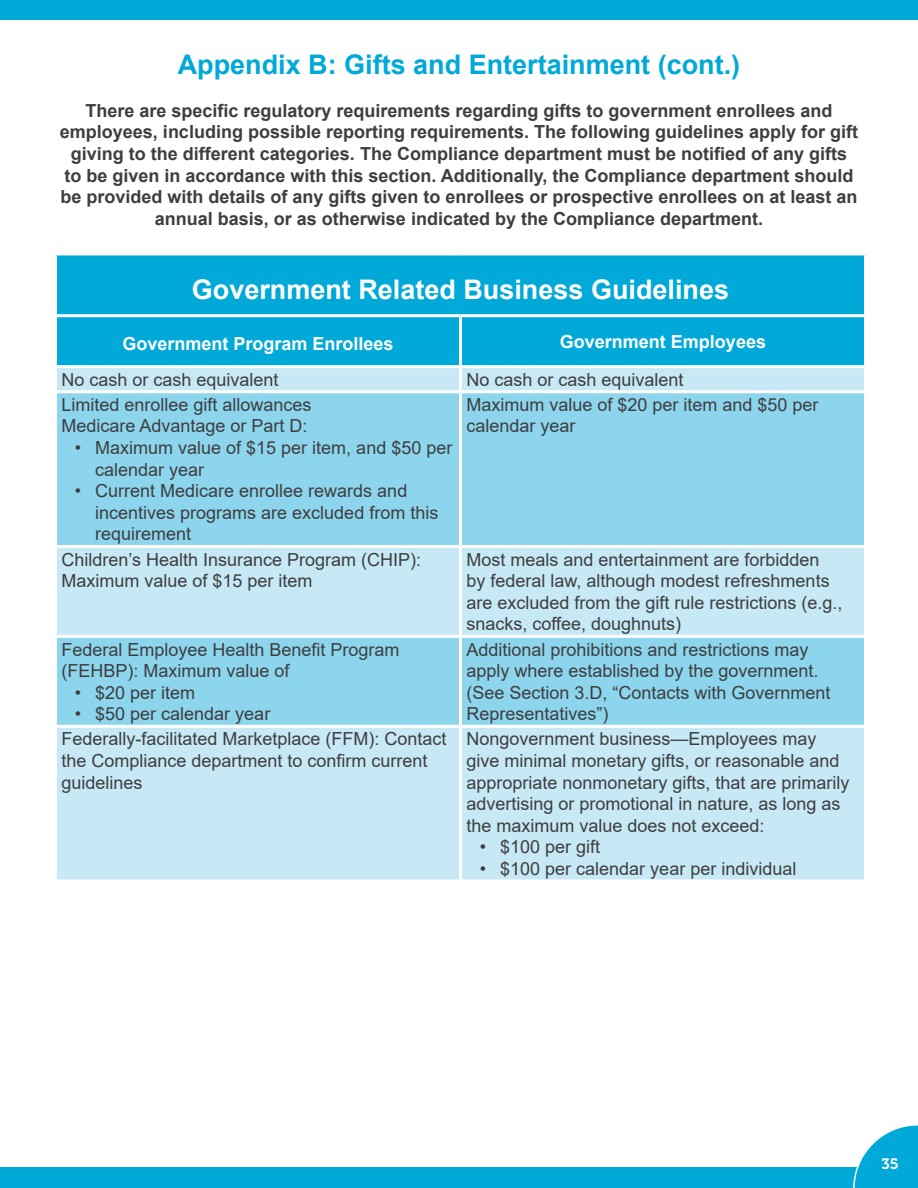
<style>
.page{position:relative;width:918px;height:1188px;background:#fff}
.page>*{position:absolute;margin:0;border:0;box-sizing:border-box;transform-origin:0 0}
.t1{font:700 27px "Arial";color:#00a9d8}
.t2{font:700 27px "Arial";color:#fff}
.t3{font:18px/21.6px "Arial";color:#3e3e3f}
.t4{font:700 18px/21.6px "Arial";color:#3e3e3f;text-align:center}
.t5{font:700 18px "Arial";color:#fff}
.t6{font:15px "Museo 700";color:#fff}
</style>
<div class="page">
<div style="left:0;top:0;width:918px;height:20px;background:#00a9d8"></div>
<div style="left:0;top:1168px;width:918px;height:20px;background:#00a9d8"></div>
<svg style="left:853px;top:1125px;width:65px;height:63px"></svg>
<div style="left:862px;top:1158px;width:56px;height:30px;background:#00a9d8"></div>
<div style="left:57px;top:255px;width:807px;height:110px;background:#00a9d8"></div>
<div style="left:57px;top:368px;width:807px;height:511px;background:#c6e9f5"></div>
<svg style="left:57px;top:393px;width:807px;height:332px;background:#9cdaef"></svg>
<hr style="left:54px;top:314px;width:406px;height:3px;background:#fff">
<hr style="left:460px;top:314px;width:407px;height:3px;background:#fff">
<hr style="left:459px;top:317px;width:3px;height:48px;background:#fff">
<hr style="left:459px;top:368px;width:3px;height:22px;background:#fff">
<hr style="left:54px;top:390px;width:406px;height:3px;background:#fff">
<hr style="left:460px;top:390px;width:407px;height:3px;background:#fff">
<hr style="left:459px;top:393px;width:3px;height:152px;background:#fff">
<hr style="left:54px;top:545px;width:406px;height:3px;background:#fff">
<hr style="left:460px;top:545px;width:407px;height:3px;background:#fff">
<hr style="left:459px;top:548px;width:3px;height:87px;background:#fff">
<hr style="left:54px;top:635px;width:406px;height:3px;background:#fff">
<hr style="left:460px;top:635px;width:407px;height:3px;background:#fff">
<hr style="left:459px;top:638px;width:3px;height:87px;background:#fff">
<hr style="left:54px;top:725px;width:406px;height:3px;background:#fff">
<hr style="left:460px;top:725px;width:407px;height:3px;background:#fff">
<hr style="left:459px;top:728px;width:3px;height:151px;background:#fff">
<h1 class="t1" style="left:178px;top:45px;width:564px">Appendix B: Gifts and Entertainment (cont.)</h1>
<p class="t4" style="left:60px;top:100px;width:800px">There are specific regulatory requirements regarding gifts to government enrollees and employees, including possible reporting requirements. The following guidelines apply for gift giving to the different categories. The Compliance department must be notified of any gifts<br>to be given in accordance with this section. Additionally, the Compliance department should be provided with details of any gifts given to enrollees or prospective enrollees on at least an annual basis, or as otherwise indicated by the Compliance department.</p>
<h1 class="t2" style="left:192px;top:270px;width:539px">Government Related Business Guidelines</h1>
<p class="t5" style="left:122px;top:331px;width:273px">Government Program Enrollees</p>
<p class="t5" style="left:560px;top:329px;width:208px">Government Employees</p>
<p class="t3" style="left:61px;top:369px;width:219px">No cash or cash equivalent</p>
<p class="t3" style="left:466px;top:369px;width:219px">No cash or cash equivalent</p>
<p class="t3" style="left:61px;top:394px;width:252px">Limited enrollee gift allowances<br>Medicare Advantage or Part D:</p>
<p class="t3" style="left:95px;top:437px;width:359px;text-indent:-20px">• Maximum value of $15 per item, and $50 per calendar year</p>
<p class="t3" style="left:95px;top:480px;width:345px;text-indent:-20px">• Current Medicare enrollee rewards and incentives programs are excluded from this requirement</p>
<p class="t3" style="left:466px;top:394px;width:354px">Maximum value of $20 per item and $50 per calendar year</p>
<p class="t3" style="left:61px;top:548px;width:361px">Children’s Health Insurance Program (CHIP):<br>Maximum value of $15 per item</p>
<p class="t3" style="left:466px;top:548px;width:378px">Most meals and entertainment are forbidden by federal law, although modest refreshments are excluded from the gift rule restrictions (e.g., snacks, coffee, doughnuts)</p>
<p class="t3" style="left:61px;top:638px;width:340px">Federal Employee Health Benefit Program (FEHBP): Maximum value of</p>
<p class="t3" style="left:75px;top:681px;width:122px">• $20 per item</p>
<p class="t3" style="left:75px;top:703px;width:197px">• $50 per calendar year</p>
<p class="t3" style="left:466px;top:638px;width:366px">Additional prohibitions and restrictions may apply where established by the government. (See Section 3.D, “Contacts with Government Representatives”)</p>
<p class="t3" style="left:61px;top:728px;width:387px">Federally-facilitated Marketplace (FFM): Contact the Compliance department to confirm current guidelines</p>
<p class="t3" style="left:466px;top:728px;width:385px">Nongovernment business—Employees may give minimal monetary gifts, or reasonable and appropriate nonmonetary gifts, that are primarily advertising or promotional in nature, as long as the maximum value does not exceed:</p>
<p class="t3" style="left:480px;top:836px;width:122px">• $100 per gift</p>
<p class="t3" style="left:480px;top:858px;width:318px">• $100 per calendar year per individual</p>
<p class="t6" style="left:881px;top:1156px;width:19px">35</p>
</div>
